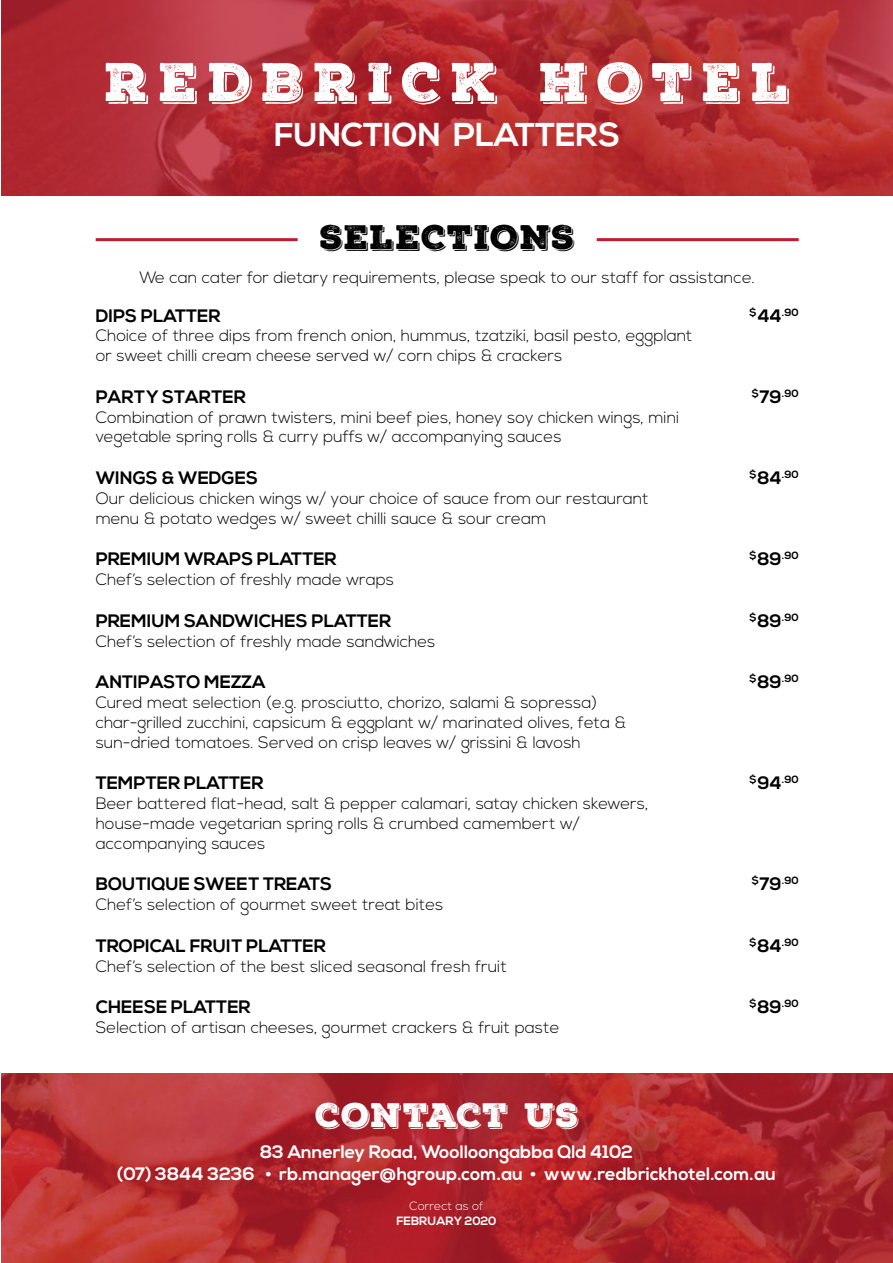
<style>
.page{position:relative;width:893px;height:1263px;background:#fff}
.page>*{position:absolute;margin:0;border:0;box-sizing:border-box;transform-origin:0 0}
.t1{font:52.5px "Nexa Rust Slab Black Shadow 01";letter-spacing:.19em;color:#fff}
.t2{font:700 33px "Nexa";letter-spacing:-.01em;color:#fff}
.t3{font:33px "Nexa Rust Slab Black Shadow 01";letter-spacing:.04em;color:#000}
.t4{font:33px "Nexa Rust Slab Black Shadow 01";letter-spacing:.03em;color:#fff}
.t5{font:700 18px "Nexa";color:#000}
.t6{font:700 18px/21.6px "Nexa";color:#fff;text-align:center}
.t7{font:300 16.5px/19.8px "Nexa";color:#000}
.t8{font:700 12px "Nexa";color:#fff}
.t9{font:300 12px "Nexa";color:#fff}
.t10{font:700 10.5px "Nexa";color:#000}
.s1{font-size:18px}
</style>
<div class="page">
<svg style="left:1px;top:0;width:891px;height:196px;background:#b42e34"></svg>
<hr style="left:96px;top:238px;width:202px;height:3px;background:#be1e2d">
<hr style="left:597px;top:238px;width:202px;height:3px;background:#be1e2d">
<svg style="left:2px;top:1074px;width:891px;height:189px;background:#b12a2f"></svg>
<h1 class="t1" style="left:105px;top:46px;width:686px">REDBRICK HOTEL</h1>
<h2 class="t2" style="left:274px;top:115px;width:347px">FUNCTION PLATTERS</h2>
<h2 class="t3" style="left:320px;top:214px;width:255px">SELECTIONS</h2>
<p class="t7" style="left:139px;top:268px;width:617px">We can cater for dietary requirements, please speak to our staff for assistance.</p>
<p class="t5" style="left:96px;top:305px;width:126px">DIPS PLATTER</p>
<p class="t10" style="left:749px;top:306px;width:51px">$<span class="s1">44</span>.90</p>
<p class="t7" style="left:96px;top:327px;width:598px">Choice of three dips from french onion, hummus, tzatziki, basil pesto, eggplant or sweet chilli cream cheese served w/ corn chips &amp; crackers</p>
<p class="t5" style="left:96px;top:386px;width:152px">PARTY STARTER</p>
<p class="t10" style="left:751px;top:387px;width:49px">$<span class="s1">79</span>.90</p>
<p class="t7" style="left:96px;top:408px;width:585px">Combination of prawn twisters, mini beef pies, honey soy chicken wings, mini vegetable spring rolls &amp; curry puffs w/ accompanying sauces</p>
<p class="t5" style="left:96px;top:467px;width:164px">WINGS &amp; WEDGES</p>
<p class="t10" style="left:749px;top:468px;width:51px">$<span class="s1">84</span>.90</p>
<p class="t7" style="left:96px;top:489px;width:554px">Our delicious chicken wings w/ your choice of sauce from our restaurant menu &amp; potato wedges w/ sweet chilli sauce &amp; sour cream</p>
<p class="t5" style="left:96px;top:549px;width:243px">PREMIUM WRAPS PLATTER</p>
<p class="t10" style="left:749px;top:550px;width:51px">$<span class="s1">89</span>.90</p>
<p class="t7" style="left:96px;top:570px;width:300px">Chef’s selection of freshly made wraps</p>
<p class="t5" style="left:96px;top:610px;width:297px">PREMIUM SANDWICHES PLATTER</p>
<p class="t10" style="left:749px;top:611px;width:51px">$<span class="s1">89</span>.90</p>
<p class="t7" style="left:96px;top:632px;width:341px">Chef’s selection of freshly made sandwiches</p>
<p class="t5" style="left:96px;top:672px;width:171px">ANTIPASTO MEZZA</p>
<p class="t10" style="left:749px;top:672px;width:51px">$<span class="s1">89</span>.90</p>
<p class="t7" style="left:96px;top:693px;width:532px">Cured meat selection (e.g. prosciutto, chorizo, salami &amp; sopressa) char-grilled zucchini, capsicum &amp; eggplant w/ marinated olives, feta &amp; sun-dried tomatoes. Served on crisp leaves w/ grissini &amp; lavosh</p>
<p class="t5" style="left:96px;top:773px;width:169px">TEMPTER PLATTER</p>
<p class="t10" style="left:749px;top:773px;width:51px">$<span class="s1">94</span>.90</p>
<p class="t7" style="left:96px;top:794px;width:554px">Beer battered flat-head, salt &amp; pepper calamari, satay chicken skewers, house-made vegetarian spring rolls &amp; crumbed camembert w/ accompanying sauces</p>
<p class="t5" style="left:96px;top:874px;width:238px">BOUTIQUE SWEET TREATS</p>
<p class="t10" style="left:751px;top:875px;width:49px">$<span class="s1">79</span>.90</p>
<p class="t7" style="left:96px;top:895px;width:349px">Chef’s selection of gourmet sweet treat bites</p>
<p class="t5" style="left:96px;top:935px;width:232px">TROPICAL FRUIT PLATTER</p>
<p class="t10" style="left:749px;top:936px;width:51px">$<span class="s1">84</span>.90</p>
<p class="t7" style="left:96px;top:957px;width:413px">Chef’s selection of the best sliced seasonal fresh fruit</p>
<p class="t5" style="left:96px;top:997px;width:157px">CHEESE PLATTER</p>
<p class="t10" style="left:749px;top:997px;width:51px">$<span class="s1">89</span>.90</p>
<p class="t7" style="left:96px;top:1018px;width:465px">Selection of artisan cheeses, gourmet crackers &amp; fruit paste</p>
<h2 class="t4" style="left:316px;top:1092px;width:265px">CONTACT US</h2>
<p class="t6" style="left:117px;top:1142px;width:660px">83 Annerley Road, Woolloongabba Qld 4102<br>(07) 3844 3236 • rb.manager@hgroup.com.au • www.redbrickhotel.com.au</p>
<p class="t9" style="left:409px;top:1199px;width:76px">Correct as of</p>
<p class="t8" style="left:396px;top:1214px;width:102px">FEBRUARY 2020</p>
</div>
